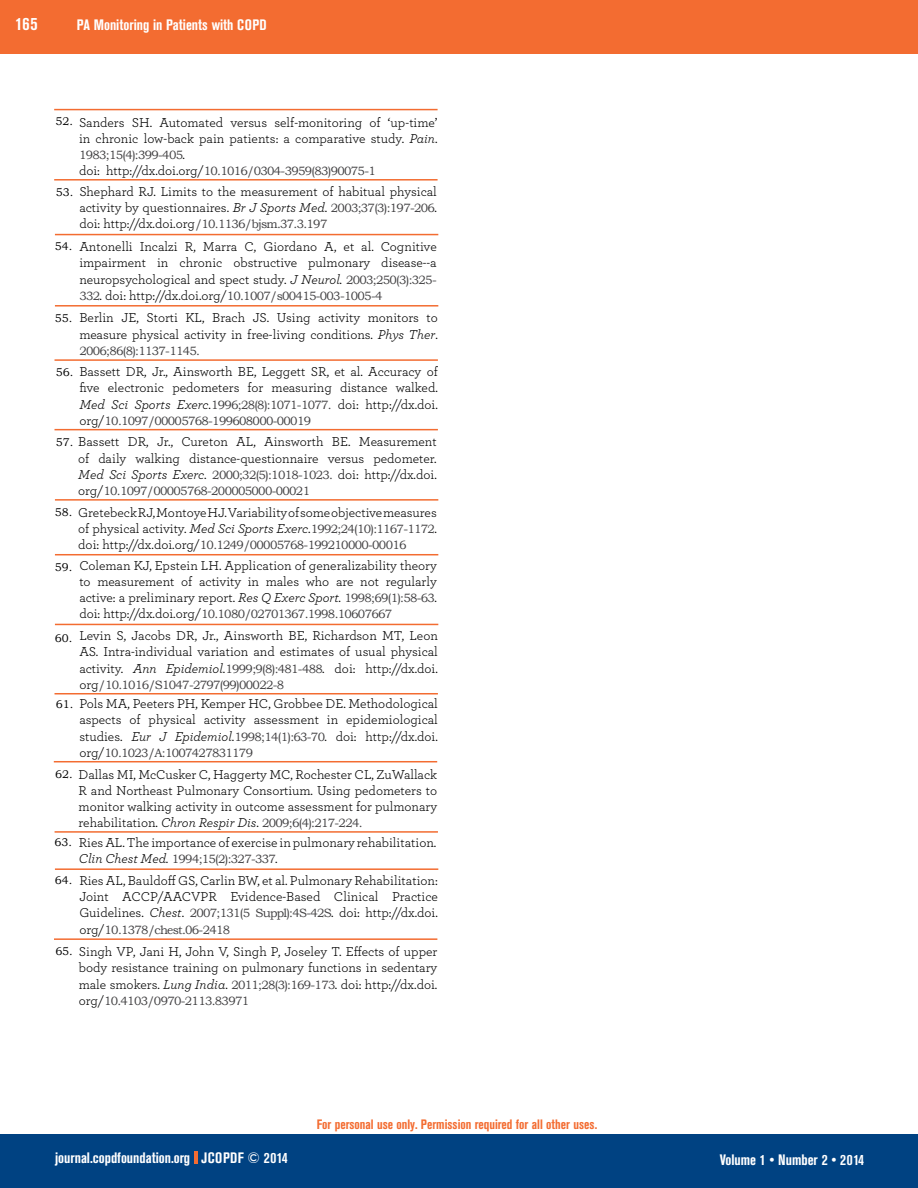
<style>
.page{position:relative;width:918px;height:1188px;background:#fff}
.page>*{position:absolute;margin:0;border:0;box-sizing:border-box;transform-origin:0 0}
.t1{font:700 condensed 18px "Akzidenz Grotesk BE";color:#fff}
.t2{font:700 condensed 15px "Akzidenz Grotesk BE";color:#fff}
.t3{font:13.5px/16.2px "Breathe";color:#000;text-align:justify}
.t4{font:700 condensed 13.5px "Akzidenz Grotesk BE";color:#f36c31}
.t5{font:12px/16.2px "Bookman Old Style";letter-spacing:-.06em;color:#414042}
.t6{font:11.25px "Bookman Old Style";color:#000}
.s1{font-style:italic}
.s2{font-family:"Breathe";font-size:13.5px;color:#000}
.s3{font-family:"Bookman Old Style";font-size:12px;color:#414042}
.s4{font-family:"Breathe";font-style:italic;font-size:13.5px;color:#000}
</style>
<div class="page">
<div style="left:0;top:1134px;width:918px;height:54px;background:#004282"></div>
<div style="left:0;top:0;width:918px;height:54px;background:#f36c31"></div>
<svg style="left:194px;top:1152px;width:3px;height:12px"></svg>
<hr style="left:55px;top:831px;width:383px;height:2px;background:#f36c31">
<hr style="left:55px;top:868px;width:383px;height:2px;background:#f36c31">
<hr style="left:54px;top:109px;width:384px;height:1px;background:#f36c31">
<hr style="left:54px;top:179px;width:384px;height:2px;background:#f36c31">
<hr style="left:55px;top:234px;width:383px;height:1px;background:#f36c31">
<hr style="left:55px;top:305px;width:383px;height:2px;background:#f36c31">
<hr style="left:55px;top:359px;width:383px;height:2px;background:#f36c31">
<hr style="left:55px;top:429px;width:383px;height:1px;background:#f36c31">
<hr style="left:55px;top:499px;width:383px;height:2px;background:#f36c31">
<hr style="left:55px;top:554px;width:383px;height:1px;background:#f36c31">
<hr style="left:55px;top:624px;width:383px;height:1px;background:#f36c31">
<hr style="left:55px;top:693px;width:383px;height:1px;background:#f36c31">
<hr style="left:54px;top:761px;width:383px;height:1px;background:#f36c31">
<hr style="left:54px;top:938px;width:383px;height:2px;background:#f36c31">
<h1 class="t1" style="left:15px;top:13px;width:24px">165</h1>
<p class="t2" style="left:77px;top:16px;width:191px">PA Monitoring in Patients with COPD</p>
<p class="t3" style="left:79px;top:113px;width:360px">Sanders SH. Automated versus self-monitoring of ‘up-time’ in chronic low-back pain patients: a comparative study. <span class="s1">Pain</span>.</p>
<p class="t5" style="left:79px;top:147px;width:107px">1983;15(4):399-405<span class="s2">.</span></p>
<p class="t5" style="left:79px;top:163px;width:298px"><span class="s2">doi: http://dx.doi.org/</span>10.1016/0304-3959(83)90075-1</p>
<p class="t3" style="left:79px;top:183px;width:359px">Shephard RJ. Limits to the measurement of habitual physical activity by questionnaires. <span class="s1">Br J Sports Med</span>. <span class="s3">2003;37(3):197-206</span>.</p>
<p class="t5" style="left:79px;top:216px;width:250px"><span class="s2">doi: http://dx.doi.org</span>/10.1136/bjsm.37.3.197</p>
<p class="t3" style="left:79px;top:238px;width:359px">Antonelli Incalzi R, Marra C, Giordano A, et al. Cognitive impairment in chronic obstructive pulmonary disease--a neuropsychological and spect study. <span class="s1">J Neurol.</span> <span class="s3">2003;250(3):325-</span></p>
<p class="t5" style="left:79px;top:288px;width:305px">332<span class="s2">. doi: http://dx.doi.org/</span>10.1007/s00415-003-1005-4</p>
<p class="t3" style="left:79px;top:309px;width:360px">Berlin JE, Storti KL, Brach JS. Using activity monitors to measure physical activity in free-living conditions. <span class="s1">Phys Ther</span>.</p>
<p class="t5" style="left:79px;top:343px;width:122px">2006;86(8):1137-1145.</p>
<p class="t3" style="left:79px;top:363px;width:360px">Bassett DR, Jr., Ainsworth BE, Leggett SR, et al. Accuracy of five electronic pedometers for measuring distance walked.</p>
<p class="t5" style="left:79px;top:396px;width:360px"><span class="s4">Med Sci Sports Exerc</span><span class="s2">.</span>1996;28(8):1071-1077. <span class="s2">doi: http://dx.doi. org/</span>10.1097/00005768-199608000-00019</p>
<p class="t3" style="left:78px;top:433px;width:360px">Bassett DR, Jr., Cureton AL, Ainsworth BE. Measurement of daily walking distance-questionnaire versus pedometer.</p>
<p class="t5" style="left:78px;top:467px;width:360px"><span class="s4">Med Sci Sports Exerc</span><span class="s2">.</span> 2000;32(5):1018-1023. <span class="s2">doi: http://dx.doi. org/</span>10.1097/00005768-200005000-00021</p>
<p class="t3" style="left:78px;top:503px;width:360px">Gretebeck RJ, Montoye HJ. Variability of some objective measures of physical activity. <span class="s1">Med Sci Sports Exerc</span>.<span class="s3">1992;24(10):1167-1172</span>.</p>
<p class="t5" style="left:78px;top:537px;width:330px"><span class="s2">doi: http://dx.doi.org/</span>10.1249/00005768-199210000-00016</p>
<p class="t6" style="left:56px;top:114px;width:19px">52.</p>
<p class="t6" style="left:56px;top:184px;width:19px">53.</p>
<p class="t6" style="left:55px;top:239px;width:19px">54.</p>
<p class="t6" style="left:55px;top:311px;width:19px">55.</p>
<p class="t6" style="left:56px;top:365px;width:19px">56.</p>
<p class="t6" style="left:56px;top:434px;width:19px">57.</p>
<p class="t6" style="left:55px;top:505px;width:19px">58.</p>
<p class="t3" style="left:79px;top:557px;width:359px">Coleman KJ, Epstein LH. Application of generalizability theory to measurement of activity in males who are not regularly active: a preliminary report. <span class="s1">Res Q Exerc Sport.</span> <span class="s3">1998;69(1):58-63</span>.</p>
<p class="t5" style="left:79px;top:606px;width:314px"><span class="s2">doi: http://dx.doi.org/</span>10.1080/02701367.1998.10607667</p>
<p class="t3" style="left:79px;top:627px;width:360px">Levin S, Jacobs DR, Jr., Ainsworth BE, Richardson MT, Leon AS. Intra-individual variation and estimates of usual physical activity. <span class="s1">Ann Epidemiol</span>.<span class="s3">1999;9(8):481-488</span>. doi: http://dx.doi.</p>
<p class="t5" style="left:79px;top:677px;width:206px"><span class="s2">org</span>/10.1016/S1047-2797(99)00022-8</p>
<p class="t3" style="left:79px;top:695px;width:360px">Pols MA, Peeters PH, Kemper HC, Grobbee DE. Methodological aspects of physical activity assessment in epidemiological studies. <span class="s1">Eur J Epidemiol</span>.<span class="s3">1998;14(1):63-70</span>. doi: http://dx.doi.</p>
<p class="t5" style="left:79px;top:745px;width:175px"><span class="s2">org/</span>10.1023/A:1007427831179</p>
<p class="t6" style="left:55px;top:559px;width:19px">59.</p>
<p class="t6" style="left:55px;top:631px;width:19px">60.</p>
<p class="t6" style="left:56px;top:697px;width:19px">61.</p>
<p class="t3" style="left:79px;top:765px;width:360px">Dallas MI, McCusker C, Haggerty MC, Rochester CL, ZuWallack R and Northeast Pulmonary Consortium. Using pedometers to monitor walking activity in outcome assessment for pulmonary</p>
<p class="t5" style="left:79px;top:815px;width:285px"><span class="s2">rehabilitation.</span> <span class="s4">Chron Respir Dis</span><span class="s2">.</span> 2009;6(4):217-224.</p>
<p class="t6" style="left:55px;top:766px;width:19px">62.</p>
<p class="t6" style="left:54px;top:835px;width:19px">63.</p>
<p class="t6" style="left:55px;top:872px;width:19px">64.</p>
<p class="t3" style="left:79px;top:834px;width:359px">Ries AL. The importance of exercise in pulmonary rehabilitation.</p>
<p class="t5" style="left:79px;top:851px;width:200px"><span class="s4">Clin Chest Med.</span> 1994;15(2):327-337<span class="s2">.</span></p>
<p class="t3" style="left:79px;top:872px;width:360px">Ries AL, Bauldoff GS, Carlin BW, et al. Pulmonary Rehabilitation:<br>Joint ACCP/AACVPR Evidence-Based Clinical Practice Guidelines. <span class="s1">Chest</span>. <span class="s3">2007;131(5 Suppl):4S-42S</span>. doi: http://dx.doi.</p>
<p class="t5" style="left:79px;top:921px;width:152px"><span class="s2">org/</span>10.1378/chest.06-2418</p>
<p class="t3" style="left:79px;top:943px;width:360px">Singh VP, Jani H, John V, Singh P, Joseley T. Effects of upper body resistance training on pulmonary functions in sedentary male smokers. <span class="s1">Lung India</span>. <span class="s3">2011;28(3):169-173</span>. doi: http://dx.doi.</p>
<p class="t5" style="left:79px;top:993px;width:172px"><span class="s2">org/</span>10.4103/0970-2113.83971</p>
<p class="t6" style="left:55px;top:944px;width:19px">65.</p>
<p class="t4" style="left:317px;top:1117px;width:282px">For personal use only. Permission required for all other uses.</p>
<p class="t2" style="left:55px;top:1149px;width:234px">journal.copdfoundation.org JCOPDF © 2014</p>
<p class="t2" style="left:720px;top:1151px;width:146px">Volume 1 • Number 2 • 2014</p>
</div>
